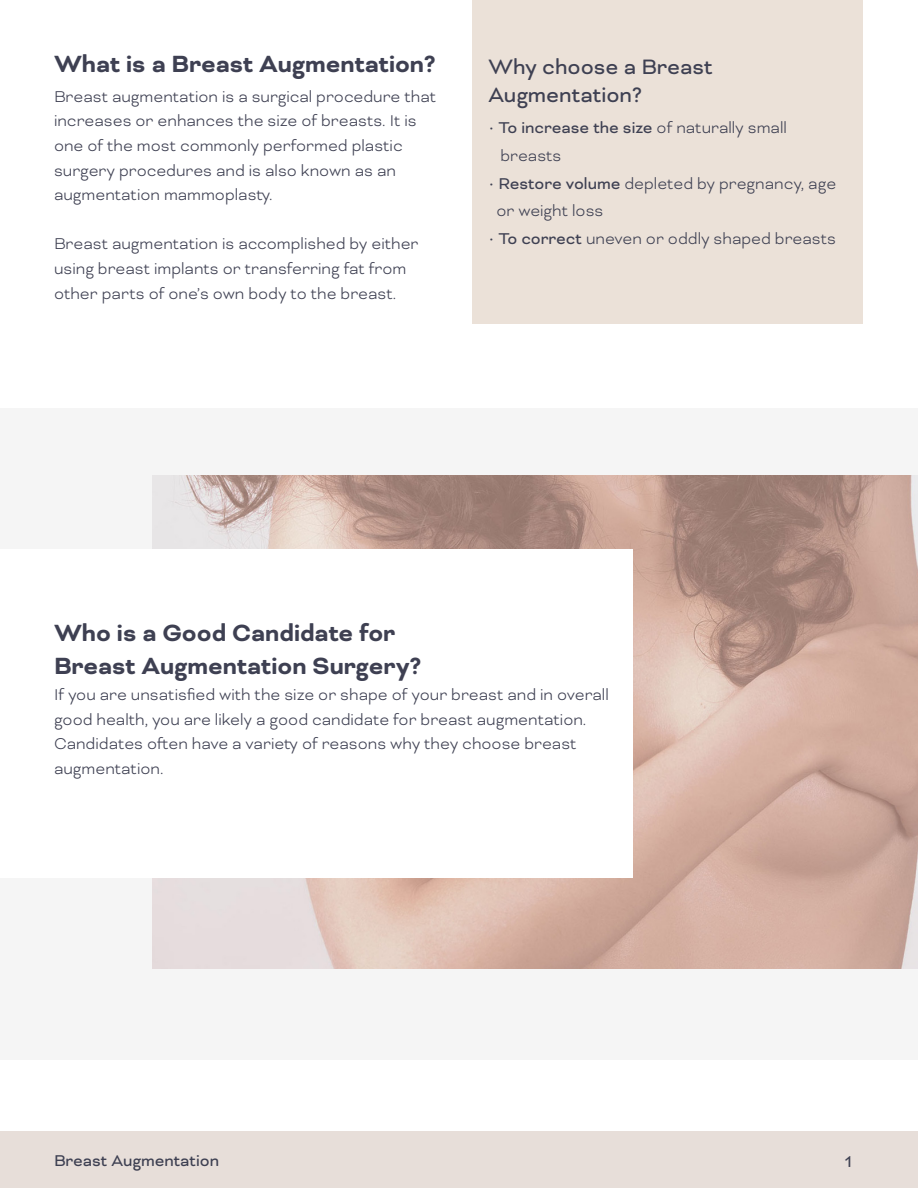
<style>
.page{position:relative;width:918px;height:1188px;background:#fff}
.page>*{position:absolute;margin:0;border:0;box-sizing:border-box;transform-origin:0 0}
.t1{font:700 27px "Bicyclette";color:#3e4052}
.t2{font:24px "Bicyclette";color:#3e4052}
.t3{font:300 18px/24.6px "Bicyclette";color:#3e4052}
.t4{font:18px "Bicyclette";color:#3e4052}
.s1{font-weight:400}
</style>
<div class="page">
<div style="left:0;top:1131px;width:918px;height:57px;background:#e7ded9"></div>
<div style="left:0;top:408px;width:918px;height:652px;background:#f5f5f5"></div>
<img style="left:153px;top:476px;width:765px;height:492px">
<div style="left:0;top:549px;width:632px;height:328px;background:#fff"></div>
<div style="left:472px;top:0;width:391px;height:324px;background:#ebe1d8"></div>
<p class="t1" style="left:54px;top:48px;width:383px">What is a Breast Augmentation?</p>
<p class="t3" style="left:54px;top:84px;width:384px">Breast augmentation is a surgical procedure that increases or enhances the size of breasts. It is one of the most commonly performed plastic surgery procedures and is also known as an augmentation mammoplasty.</p>
<p class="t3" style="left:54px;top:231px;width:366px">Breast augmentation is accomplished by either using breast implants or transferring fat from other parts of one’s own body to the breast.</p>
<p class="t2" style="left:489px;top:52px;width:226px">Why choose a Breast</p>
<p class="t2" style="left:489px;top:81px;width:155px">Augmentation?</p>
<p class="t3" style="left:500px;top:114px;width:288px;line-height:27.6px;text-indent:-12px">• <span class="s1">To increase the size</span> of naturally small breasts</p>
<p class="t3" style="left:496px;top:169px;width:341px;line-height:27.6px;text-indent:-8px">• <span class="s1">Restore volume</span> depleted by pregnancy, age or weight loss</p>
<p class="t3" style="left:489px;top:226px;width:349px">• <span class="s1">To correct</span> uneven or oddly shaped breasts</p>
<p class="t1" style="left:54px;top:618px;width:343px">Who is a Good Candidate for</p>
<p class="t1" style="left:54px;top:650px;width:369px">Breast Augmentation Surgery?</p>
<p class="t3" style="left:54px;top:682px;width:556px">If you are unsatisfied with the size or shape of your breast and in overall good health, you are likely a good candidate for breast augmentation.<br>Candidates often have a variety of reasons why they choose breast augmentation.</p>
<p class="t4" style="left:54px;top:1150px;width:167px">Breast Augmentation</p>
<p class="t4" style="left:845px;top:1151px;width:9px">1</p>
</div>
